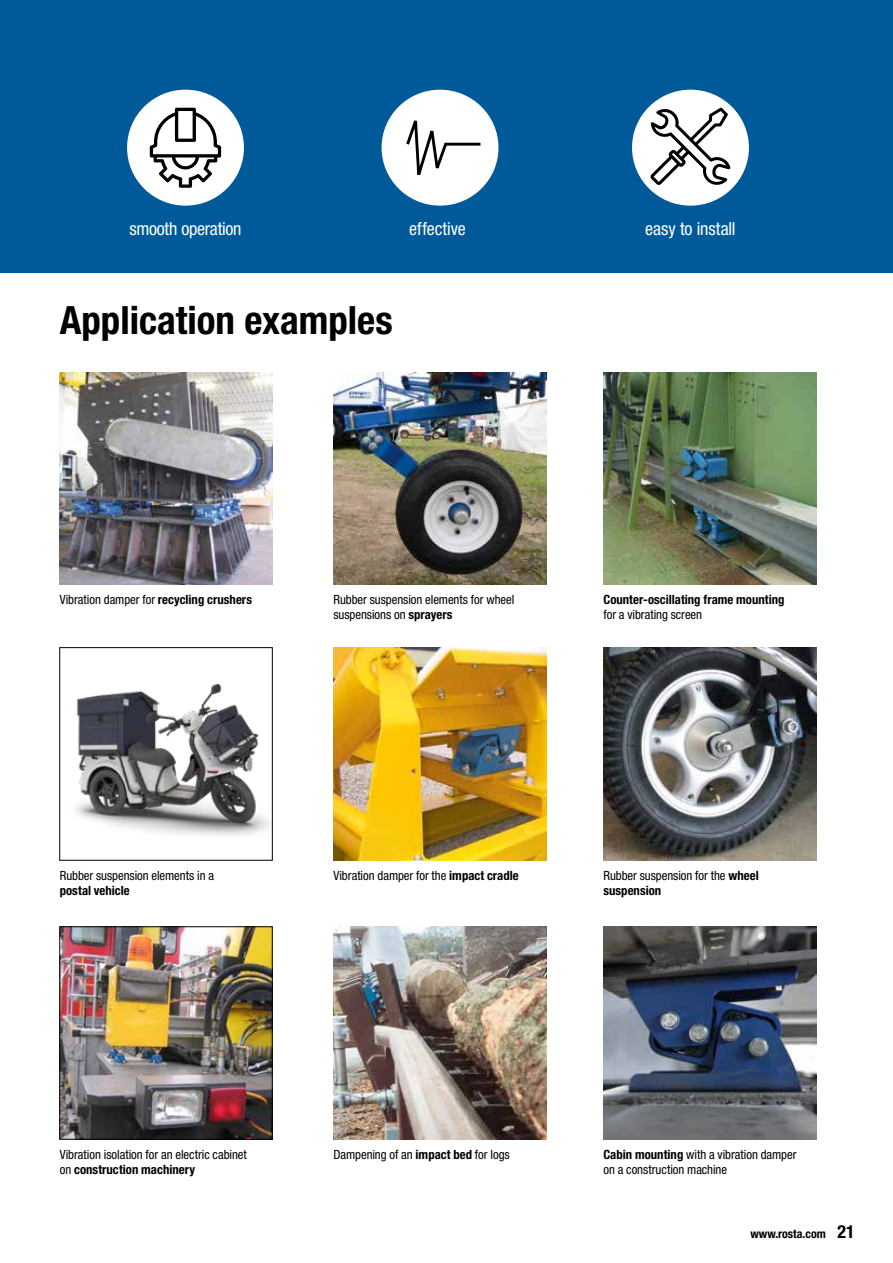
<style>
.page{position:relative;width:893px;height:1263px;background:#fff}
.page>*{position:absolute;margin:0;border:0;box-sizing:border-box;transform-origin:0 0}
.t1{font:700 condensed 39px "Helvetica Neue LT Pro";color:#000}
.t2{font:condensed 18px "Helvetica Neue LT Pro";letter-spacing:-.01em;color:#fff}
.t3{font:condensed 12.75px/15px "Helvetica Neue LT Pro";letter-spacing:-.005em;color:#000}
.t4{font:700 condensed 12.75px "Helvetica Neue LT Pro";color:#000}
.t5{font:700 condensed 12px "Helvetica Neue LT Pro";color:#000}
.s1{font-weight:700}
.s2{font-size:18px}
</style>
<div class="page">
<div style="left:0;top:0;width:893px;height:273px;background:#005a9a"></div>
<img style="left:603px;top:372px;width:213px;height:213px">
<img style="left:603px;top:927px;width:213px;height:212px">
<img style="left:333px;top:927px;width:213px;height:212px">
<img style="left:333px;top:647px;width:213px;height:213px">
<img style="left:60px;top:372px;width:212px;height:212px">
<img style="left:333px;top:372px;width:213px;height:213px">
<img style="left:604px;top:647px;width:212px;height:213px">
<img style="left:60px;top:927px;width:212px;height:212px">
<svg style="left:59px;top:647px;width:214px;height:214px"></svg>
<div style="left:632px;top:90px;width:117px;height:116px;background:#fff;border-radius:50%"></div>
<svg style="left:650px;top:108px;width:80px;height:77px"></svg>
<div style="left:382px;top:90px;width:116px;height:116px;background:#fff;border-radius:50%"></div>
<svg style="left:406px;top:120px;width:75px;height:56px"></svg>
<div style="left:127px;top:90px;width:117px;height:116px;background:#fff;border-radius:50%"></div>
<svg style="left:150px;top:108px;width:71px;height:80px"></svg>
<h2 class="t2" style="left:129px;top:218px;width:114px">smooth operation</h2>
<h2 class="t2" style="left:409px;top:218px;width:58px">effective</h2>
<h2 class="t2" style="left:645px;top:218px;width:92px">easy to install</h2>
<h1 class="t1" style="left:60px;top:297px;width:334px">Application examples</h1>
<p class="t3" style="left:60px;top:592px;width:194px">Vibration damper for <span class="s1">recycling crushers</span></p>
<p class="t3" style="left:333px;top:592px;width:182px">Rubber suspension elements for wheel suspensions on <span class="s1">sprayers</span></p>
<p class="t4" style="left:603px;top:592px;width:183px">Counter-oscillating frame mounting</p>
<p class="t3" style="left:603px;top:607px;width:100px">for a vibrating screen</p>
<p class="t3" style="left:60px;top:868px;width:156px">Rubber suspension elements in a</p>
<p class="t4" style="left:60px;top:883px;width:72px">postal vehicle</p>
<p class="t3" style="left:333px;top:868px;width:187px">Vibration damper for the <span class="s1">impact cradle</span></p>
<p class="t3" style="left:603px;top:868px;width:157px">Rubber suspension for the <span class="s1">wheel suspension</span></p>
<p class="t3" style="left:60px;top:1147px;width:189px">Vibration isolation for an electric cabinet on <span class="s1">construction machinery</span></p>
<p class="t3" style="left:333px;top:1147px;width:178px">Dampening of an <span class="s1">impact bed</span> for logs</p>
<p class="t3" style="left:603px;top:1147px;width:195px"><span class="s1">Cabin mounting</span> with a vibration damper on a construction machine</p>
<p class="t5" style="left:750px;top:1226px;width:106px">www.rosta.com <span class="s2">21</span></p>
</div>
